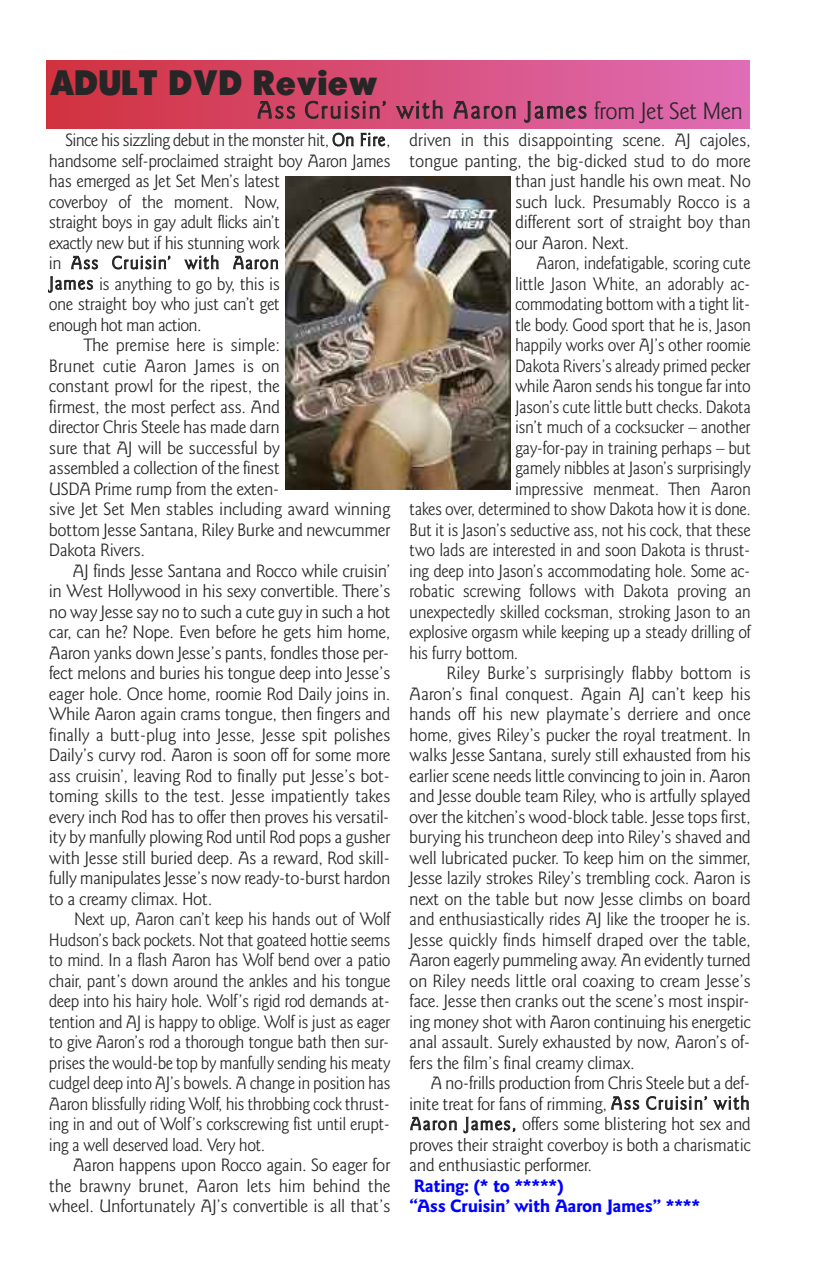
<style>
.page{position:relative;width:819px;height:1278px;background:#fff}
.page>*{position:absolute;margin:0;border:0;box-sizing:border-box;transform-origin:0 0}
.t1{font:34px "Admisi Display S Si";letter-spacing:.025em;color:#272627}
.t2{font:300 24px "Goudy Sans IT Cby BT";letter-spacing:.055em;color:#272627}
.t3{font:300 18px "Goudy Sans IT Cby BT";letter-spacing:-.025em;color:#272627}
.t4{font:300 18px "Goudy Sans IT Cby BT";letter-spacing:-.025em;color:#272627;scale:.95 1}
.t5{font:700 18px/20.6px "Goudy Sans IT Cby BT";letter-spacing:-.025em;color:#00f}
.t6{font:300 18px "Goudy Sans IT Cby BT";letter-spacing:.05em;color:#272627}
</style>
<div class="page">
<div style="left:47px;top:61px;width:703px;height:68px;background:linear-gradient(to right,#d1323e,#df6db7)"></div>
<img style="left:285px;top:176px;width:225px;height:313px">
<h1 class="t1" style="left:51px;top:63px;width:329px">ADULT DVD Review</h1>
<h2 class="t2" style="left:257px;top:100px;width:488px">Ass Cruisin’ with Aaron James from Jet Set Men</h2>
<p class="t3" style="left:65px;top:133px;width:327px">Since his sizzling debut in the monster hit, On Fire,</p>
<p class="t3" style="left:49px;top:153px;width:343px">handsome self-proclaimed straight boy Aaron James</p>
<p class="t3" style="left:49px;top:174px;width:233px">has emerged as Jet Set Men’s latest</p>
<p class="t3" style="left:49px;top:194px;width:233px">coverboy of the moment. Now,</p>
<p class="t3" style="left:49px;top:215px;width:233px">straight boys in gay adult flicks ain’t</p>
<p class="t3" style="left:49px;top:235px;width:233px">exactly new but if his stunning work</p>
<p class="t6" style="left:49px;top:255px;width:231px">in Ass Cruisin’ with Aaron</p>
<p class="t3" style="left:49px;top:276px;width:232px">James is anything to go by, this is</p>
<p class="t3" style="left:49px;top:297px;width:233px">one straight boy who just can’t get</p>
<p class="t3" style="left:49px;top:317px;width:154px">enough hot man action.</p>
<p class="t3" style="left:84px;top:338px;width:197px">The premise here is simple:</p>
<p class="t3" style="left:49px;top:358px;width:233px">Brunet cutie Aaron James is on</p>
<p class="t3" style="left:49px;top:379px;width:233px">constant prowl for the ripest, the</p>
<p class="t3" style="left:49px;top:399px;width:233px">firmest, the most perfect ass. And</p>
<p class="t3" style="left:49px;top:420px;width:232px">director Chris Steele has made darn</p>
<p class="t3" style="left:49px;top:440px;width:233px">sure that AJ will be successful by</p>
<p class="t3" style="left:49px;top:461px;width:233px">assembled a collection of the finest</p>
<p class="t3" style="left:49px;top:481px;width:232px">USDA Prime rump from the exten-</p>
<p class="t3" style="left:49px;top:502px;width:343px">sive Jet Set Men stables including award winning</p>
<p class="t3" style="left:49px;top:522px;width:343px">bottom Jesse Santana, Riley Burke and newcummer</p>
<p class="t3" style="left:49px;top:543px;width:98px">Dakota Rivers.</p>
<p class="t3" style="left:73px;top:563px;width:320px">AJ finds Jesse Santana and Rocco while cruisin’</p>
<p class="t3" style="left:49px;top:584px;width:343px">in West Hollywood in his sexy convertible. There’s</p>
<p class="t3" style="left:49px;top:604px;width:343px">no way Jesse say no to such a cute guy in such a hot</p>
<p class="t3" style="left:49px;top:625px;width:343px">car, can he? Nope. Even before he gets him home,</p>
<p class="t3" style="left:49px;top:645px;width:342px">Aaron yanks down Jesse’s pants, fondles those per-</p>
<p class="t3" style="left:49px;top:666px;width:343px">fect melons and buries his tongue deep into Jesse’s</p>
<p class="t3" style="left:49px;top:686px;width:343px">eager hole. Once home, roomie Rod Daily joins in.</p>
<p class="t3" style="left:49px;top:707px;width:343px">While Aaron again crams tongue, then fingers and</p>
<p class="t3" style="left:49px;top:727px;width:343px">finally a butt-plug into Jesse, Jesse spit polishes</p>
<p class="t3" style="left:49px;top:748px;width:343px">Daily’s curvy rod. Aaron is soon off for some more</p>
<p class="t3" style="left:49px;top:768px;width:343px">ass cruisin’, leaving Rod to finally put Jesse’s bot-</p>
<p class="t3" style="left:49px;top:789px;width:343px">toming skills to the test. Jesse impatiently takes</p>
<p class="t3" style="left:49px;top:809px;width:342px">every inch Rod has to offer then proves his versatil-</p>
<p class="t3" style="left:49px;top:830px;width:343px">ity by manfully plowing Rod until Rod pops a gusher</p>
<p class="t3" style="left:49px;top:850px;width:343px">with Jesse still buried deep. As a reward, Rod skill-</p>
<p class="t3" style="left:49px;top:871px;width:343px">fully manipulates Jesse’s now ready-to-burst hardon</p>
<p class="t3" style="left:49px;top:891px;width:165px">to a creamy climax. Hot.</p>
<p class="t4" style="left:74px;top:912px;width:335px">Next up, Aaron can’t keep his hands out of Wolf</p>
<p class="t4" style="left:49px;top:932px;width:361px">Hudson’s back pockets. Not that goateed hottie seems</p>
<p class="t4" style="left:49px;top:953px;width:361px">to mind. In a flash Aaron has Wolf bend over a patio</p>
<p class="t4" style="left:49px;top:973px;width:361px">chair, pant’s down around the ankles and his tongue</p>
<p class="t4" style="left:49px;top:994px;width:361px">deep into his hairy hole. Wolf’s rigid rod demands at-</p>
<p class="t4" style="left:49px;top:1014px;width:361px">tention and AJ is happy to oblige. Wolf is just as eager</p>
<p class="t4" style="left:49px;top:1035px;width:360px">to give Aaron’s rod a thorough tongue bath then sur-</p>
<p class="t4" style="left:49px;top:1055px;width:361px">prises the would-be top by manfully sending his meaty</p>
<p class="t4" style="left:49px;top:1076px;width:361px">cudgel deep into AJ’s bowels. A change in position has</p>
<p class="t4" style="left:49px;top:1096px;width:361px">Aaron blissfully riding Wolf, his throbbing cock thrust-</p>
<p class="t4" style="left:49px;top:1117px;width:361px">ing in and out of Wolf’s corkscrewing fist until erupt-</p>
<p class="t4" style="left:49px;top:1137px;width:229px">ing a well deserved load. Very hot.</p>
<p class="t3" style="left:73px;top:1158px;width:319px">Aaron happens upon Rocco again. So eager for</p>
<p class="t3" style="left:49px;top:1178px;width:343px">the brawny brunet, Aaron lets him behind the</p>
<p class="t3" style="left:49px;top:1199px;width:343px">wheel. Unfortunately AJ’s convertible is all that’s</p>
<p class="t3" style="left:409px;top:133px;width:343px">driven in this disappointing scene. AJ cajoles,</p>
<p class="t3" style="left:409px;top:153px;width:343px">tongue panting, the big-dicked stud to do more</p>
<p class="t3" style="left:515px;top:174px;width:237px">than just handle his own meat. No</p>
<p class="t3" style="left:515px;top:194px;width:237px">such luck. Presumably Rocco is a</p>
<p class="t3" style="left:515px;top:215px;width:237px">different sort of straight boy than</p>
<p class="t3" style="left:515px;top:235px;width:116px">our Aaron. Next.</p>
<p class="t4" style="left:536px;top:256px;width:228px">Aaron, indefatigable, scoring cute</p>
<p class="t4" style="left:515px;top:276px;width:249px">little Jason White, an adorably ac-</p>
<p class="t4" style="left:515px;top:297px;width:249px">commodating bottom with a tight lit-</p>
<p class="t4" style="left:515px;top:317px;width:250px">tle body. Good sport that he is, Jason</p>
<p class="t4" style="left:515px;top:338px;width:250px">happily works over AJ’s other roomie</p>
<p class="t4" style="left:515px;top:358px;width:250px">Dakota Rivers’s already primed pecker</p>
<p class="t4" style="left:515px;top:379px;width:250px">while Aaron sends his tongue far into</p>
<p class="t4" style="left:515px;top:399px;width:250px">Jason’s cute little butt checks. Dakota</p>
<p class="t4" style="left:515px;top:420px;width:250px">isn’t much of a cocksucker – another</p>
<p class="t4" style="left:515px;top:440px;width:250px">gay-for-pay in training perhaps – but</p>
<p class="t4" style="left:515px;top:461px;width:250px">gamely nibbles at Jason’s surprisingly</p>
<p class="t4" style="left:515px;top:481px;width:250px">impressive menmeat. Then Aaron</p>
<p class="t4" style="left:409px;top:502px;width:361px">takes over, determined to show Dakota how it is done.</p>
<p class="t4" style="left:409px;top:522px;width:361px">But it is Jason’s seductive ass, not his cock, that these</p>
<p class="t4" style="left:409px;top:543px;width:361px">two lads are interested in and soon Dakota is thrust-</p>
<p class="t4" style="left:409px;top:563px;width:361px">ing deep into Jason’s accommodating hole. Some ac-</p>
<p class="t4" style="left:409px;top:584px;width:361px">robatic screwing follows with Dakota proving an</p>
<p class="t4" style="left:409px;top:604px;width:361px">unexpectedly skilled cocksman, stroking Jason to an</p>
<p class="t4" style="left:409px;top:625px;width:361px">explosive orgasm while keeping up a steady drilling of</p>
<p class="t4" style="left:409px;top:645px;width:116px">his furry bottom.</p>
<p class="t3" style="left:447px;top:666px;width:306px">Riley Burke’s surprisingly flabby bottom is</p>
<p class="t3" style="left:409px;top:686px;width:343px">Aaron’s final conquest. Again AJ can’t keep his</p>
<p class="t3" style="left:409px;top:707px;width:343px">hands off his new playmate’s derriere and once</p>
<p class="t3" style="left:409px;top:727px;width:343px">home, gives Riley’s pucker the royal treatment. In</p>
<p class="t3" style="left:409px;top:748px;width:343px">walks Jesse Santana, surely still exhausted from his</p>
<p class="t3" style="left:409px;top:768px;width:343px">earlier scene needs little convincing to join in. Aaron</p>
<p class="t3" style="left:409px;top:789px;width:343px">and Jesse double team Riley, who is artfully splayed</p>
<p class="t3" style="left:409px;top:809px;width:343px">over the kitchen’s wood-block table. Jesse tops first,</p>
<p class="t3" style="left:409px;top:830px;width:343px">burying his truncheon deep into Riley’s shaved and</p>
<p class="t3" style="left:409px;top:850px;width:343px">well lubricated pucker. To keep him on the simmer,</p>
<p class="t3" style="left:409px;top:871px;width:343px">Jesse lazily strokes Riley’s trembling cock. Aaron is</p>
<p class="t3" style="left:409px;top:891px;width:343px">next on the table but now Jesse climbs on board</p>
<p class="t3" style="left:409px;top:912px;width:343px">and enthusiastically rides AJ like the trooper he is.</p>
<p class="t3" style="left:409px;top:932px;width:343px">Jesse quickly finds himself draped over the table,</p>
<p class="t3" style="left:409px;top:953px;width:343px">Aaron eagerly pummeling away. An evidently turned</p>
<p class="t3" style="left:409px;top:973px;width:343px">on Riley needs little oral coaxing to cream Jesse’s</p>
<p class="t3" style="left:409px;top:994px;width:342px">face. Jesse then cranks out the scene’s most inspir-</p>
<p class="t3" style="left:409px;top:1014px;width:343px">ing money shot with Aaron continuing his energetic</p>
<p class="t3" style="left:409px;top:1035px;width:343px">anal assault. Surely exhausted by now, Aaron’s of-</p>
<p class="t3" style="left:409px;top:1055px;width:227px">fers the film’s final creamy climax.</p>
<p class="t3" style="left:430px;top:1076px;width:322px">A no-frills production from Chris Steele but a def-</p>
<p class="t3" style="left:409px;top:1096px;width:342px">inite treat for fans of rimming, Ass Cruisin’ with</p>
<p class="t3" style="left:410px;top:1117px;width:343px">Aaron James, offers some blistering hot sex and</p>
<p class="t3" style="left:409px;top:1137px;width:343px">proves their straight coverboy is both a charismatic</p>
<p class="t3" style="left:409px;top:1158px;width:184px">and enthusiastic performer.</p>
<p class="t5" style="left:409px;top:1176px;width:293px">Rating: (* to *****)<br>“Ass Cruisin’ with Aaron James” ****</p>
</div>
